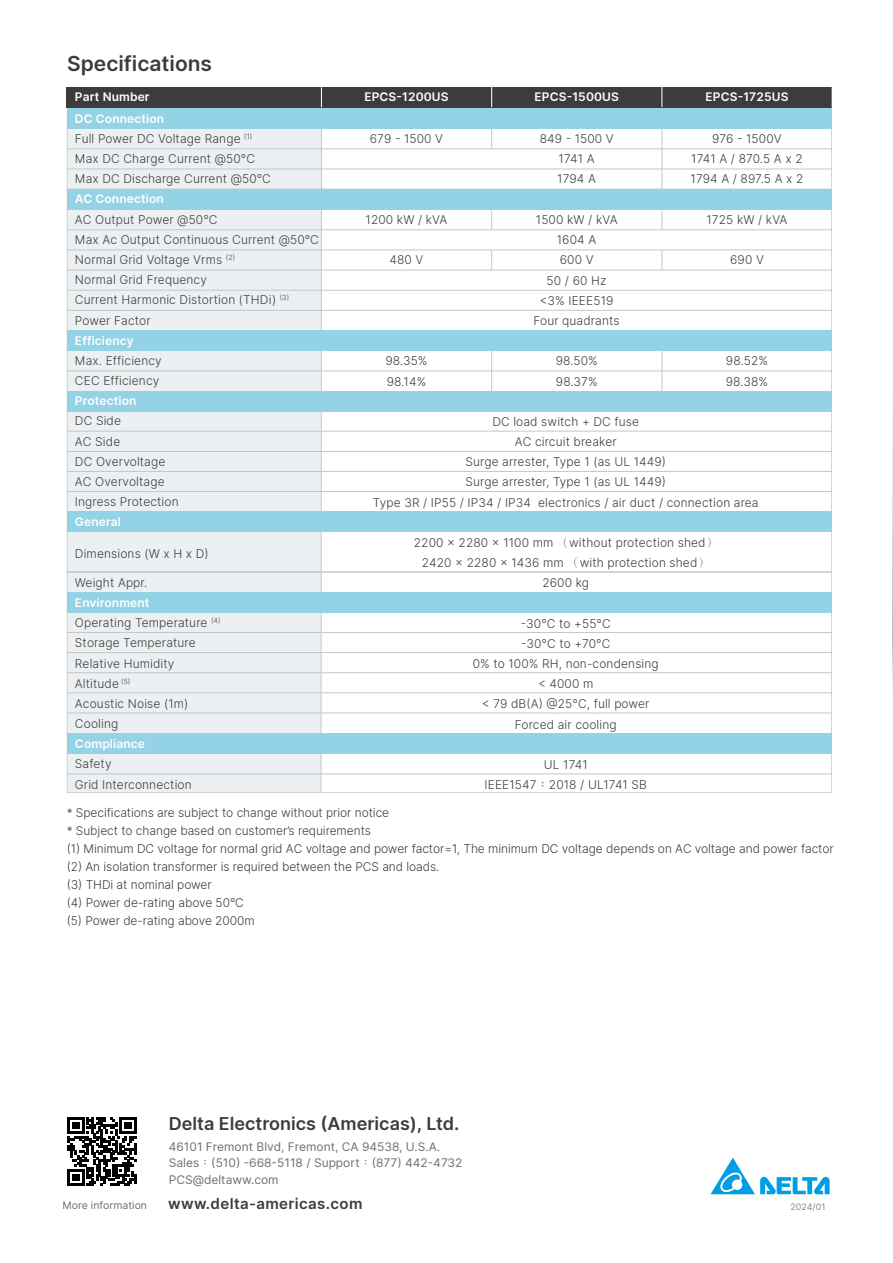
<style>
.page{position:relative;width:893px;height:1263px;background:#fff}
.page>*{position:absolute;margin:0;border:0;box-sizing:border-box;transform-origin:0 0}
.t1{font:600 21px "Delta Sans";color:#3c3c3b}
.t2{font:600 18px "Delta Sans";color:#3c3c3b}
.t3{font:600 15px "Delta Sans";letter-spacing:.025em;color:#3c3c3b}
.t4{font:300 12px/20.1px "Delta Sans";letter-spacing:.01em;color:#3c3c3b}
.t5{font:12px/16.5px "Delta Sans";color:#6f6f6f}
.t6{font:600 12px "Delta Sans";letter-spacing:.01em;color:#fff}
.t7{font:10.5px "Delta Sans";color:#6f6f6f}
.t8{font:9px "Delta Sans";color:#878786}
.s1{font-weight:600;color:#fff}
.s2{font-family:"Adobe Ming Std"}
.s3{font-family:"Adobe Ming Std";font-weight:300}
</style>
<div class="page">
<svg style="left:710px;top:1157px;width:120px;height:37px"></svg>
<svg style="left:68px;top:1117px;width:68px;height:69px"></svg>
<div style="left:67px;top:87px;width:765px;height:20px;background:#3c3c3b"></div>
<svg style="left:67px;top:129px;width:765px;height:664px"></svg>
<div style="left:67px;top:109px;width:765px;height:20px;background:#94d3e6"></div>
<hr style="left:67px;top:148px;width:765px;height:1px;background:#c6c6c6">
<hr style="left:67px;top:169px;width:765px;height:1px;background:#c6c6c6">
<hr style="left:67px;top:189px;width:765px;height:1px;background:#c6c6c6">
<hr style="left:67px;top:229px;width:765px;height:1px;background:#c6c6c6">
<hr style="left:67px;top:250px;width:765px;height:1px;background:#c6c6c6">
<hr style="left:67px;top:290px;width:765px;height:1px;background:#c6c6c6">
<hr style="left:67px;top:270px;width:765px;height:1px;background:#c6c6c6">
<hr style="left:67px;top:310px;width:765px;height:1px;background:#c6c6c6">
<hr style="left:67px;top:471px;width:765px;height:1px;background:#c6c6c6">
<hr style="left:67px;top:491px;width:765px;height:1px;background:#c6c6c6">
<hr style="left:67px;top:371px;width:765px;height:1px;background:#c6c6c6">
<hr style="left:67px;top:431px;width:765px;height:1px;background:#c6c6c6">
<hr style="left:67px;top:451px;width:765px;height:1px;background:#c6c6c6">
<hr style="left:67px;top:672px;width:765px;height:1px;background:#c6c6c6">
<hr style="left:67px;top:712px;width:764px;height:1px;background:#c6c6c6">
<hr style="left:67px;top:652px;width:765px;height:1px;background:#c6c6c6">
<hr style="left:67px;top:572px;width:765px;height:1px;background:#c6c6c6">
<hr style="left:67px;top:632px;width:765px;height:1px;background:#c6c6c6">
<hr style="left:67px;top:773px;width:765px;height:1px;background:#c6c6c6">
<hr style="left:67px;top:692px;width:765px;height:1px;background:#c6c6c6">
<svg style="left:321px;top:87px;width:1px;height:20px"></svg>
<div style="left:67px;top:190px;width:765px;height:20px;background:#94d3e6"></div>
<div style="left:67px;top:330px;width:765px;height:21px;background:#94d3e6"></div>
<div style="left:67px;top:391px;width:765px;height:20px;background:#94d3e6"></div>
<div style="left:67px;top:512px;width:765px;height:20px;background:#94d3e6"></div>
<div style="left:67px;top:592px;width:765px;height:20px;background:#94d3e6"></div>
<div style="left:67px;top:734px;width:765px;height:20px;background:#94d3e6"></div>
<svg style="left:661px;top:87px;width:1px;height:20px"></svg>
<hr style="left:661px;top:129px;width:1px;height:60px;background:#c6c6c6">
<svg style="left:661px;top:210px;width:1px;height:19px"></svg>
<hr style="left:661px;top:351px;width:1px;height:40px;background:#c6c6c6">
<svg style="left:661px;top:250px;width:1px;height:20px"></svg>
<svg style="left:491px;top:87px;width:1px;height:20px"></svg>
<svg style="left:491px;top:129px;width:1px;height:19px"></svg>
<svg style="left:491px;top:210px;width:1px;height:19px"></svg>
<hr style="left:491px;top:351px;width:1px;height:40px;background:#c6c6c6">
<svg style="left:491px;top:251px;width:1px;height:19px"></svg>
<h1 class="t1" style="left:67px;top:51px;width:146px">Specifications</h1>
<p class="t6" style="left:75px;top:90px;width:76px">Part Number</p>
<p class="t6" style="left:364px;top:88px;width:86px">EPCS-1200US</p>
<p class="t6" style="left:534px;top:88px;width:86px">EPCS-1500US</p>
<p class="t6" style="left:705px;top:88px;width:84px">EPCS-1725US</p>
<p class="t4" style="left:75px;top:108px;width:197px"><span class="s1">DC Connection<br></span>Full Power DC Voltage Range <sup>(1)<br></sup>Max DC Charge Current @50°C<br>Max DC Discharge Current @50°C</p>
<p class="t6" style="left:75px;top:192px;width:90px">AC Connection</p>
<p class="t4" style="left:75px;top:209px;width:246px">AC Output Power @50°C<br>Max Ac Output Continuous Current @50°C<br>Normal Grid Voltage Vrms <sup>(2)<br></sup>Normal Grid Frequency<br>Current Harmonic Distortion (THDi) <sup>(3)<br></sup>Power Factor</p>
<p class="t6" style="left:75px;top:333px;width:60px">Efficiency</p>
<p class="t4" style="left:75px;top:350px;width:88px">Max. Efficiency<br>CEC Efficiency</p>
<p class="t6" style="left:75px;top:394px;width:63px">Protection</p>
<p class="t4" style="left:75px;top:411px;width:105px">DC Side<br>AC Side<br>DC Overvoltage<br>AC Overvoltage<br>Ingress Protection</p>
<p class="t6" style="left:75px;top:515px;width:48px">General</p>
<p class="t4" style="left:370px;top:128px;width:75px">679 - 1500 V</p>
<p class="t4" style="left:540px;top:128px;width:76px">849 - 1500 V</p>
<p class="t4" style="left:691px;top:128px;width:114px;text-align:center">976 - 1500V<br>1741 A / 870.5 A x 2<br>1794 A / 897.5 A x 2</p>
<p class="t4" style="left:706px;top:209px;width:83px">1725 kW / kVA</p>
<p class="t4" style="left:730px;top:250px;width:35px">690 V</p>
<p class="t4" style="left:557px;top:148px;width:40px">1741 A<br>1794 A</p>
<p class="t4" style="left:366px;top:209px;width:83px">1200 kW / kVA</p>
<p class="t4" style="left:389px;top:250px;width:35px">480 V</p>
<p class="t4" style="left:536px;top:209px;width:83px">1500 kW / kVA</p>
<p class="t4" style="left:560px;top:250px;width:35px">600 V</p>
<p class="t4" style="left:557px;top:230px;width:41px">1604 A</p>
<p class="t4" style="left:533px;top:270px;width:88px;text-align:center">50 / 60 Hz &lt;3% IEEE519<br>Four quadrants</p>
<p class="t4" style="left:385px;top:351px;width:44px">98.35%<br>98.14%</p>
<p class="t4" style="left:556px;top:351px;width:44px">98.50%<br>98.37%</p>
<p class="t4" style="left:726px;top:351px;width:44px">98.52%<br>98.38%</p>
<p class="t4" style="left:373px;top:411px;width:387px;text-align:center">DC load switch + DC fuse<br>AC circuit breaker<br>Surge arrester, Type 1 (as UL 1449)<br>Surge arrester, Type 1 (as UL 1449)<br>Type 3R / IP55 / IP34 / IP34 electronics / air duct / connection area</p>
<p class="t4" style="left:414px;top:532px;width:305px;text-align:center">2200 × 2280 × 1100 mm <span class="s2">（</span>without protection shed<span class="s2">）<br></span>2420 × 2280 × 1436 mm <span class="s2">（</span>with protection shed<span class="s2">）<br></span>2600 kg</p>
<p class="t4" style="left:473px;top:613px;width:188px;text-align:center">-30°C to +55°C<br>-30°C to +70°C<br>0% to 100% RH, non-condensing &lt; 4000 m<br>&lt; 79 dB(A) @25°C, full power<br>Forced air cooling</p>
<p class="t4" style="left:485px;top:754px;width:164px;text-align:center">UL 1741<br>IEEE1547<span class="s2">：</span>2018 / UL1741 SB</p>
<p class="t4" style="left:67px;top:803px;width:768px;line-height:18px">* Specifications are subject to change without prior notice<br>* Subject to change based on customer’s requirements<br>(1) Minimum DC voltage for normal grid AC voltage and power factor=1, The minimum DC voltage depends on AC voltage and power factor (2) An isolation transformer is required between the PCS and loads.<br>(3) THDi at nominal power<br>(4) Power de-rating above 50°C<br>(5) Power de-rating above 2000m</p>
<p class="t4" style="left:75px;top:543px;width:135px">Dimensions (W x H x D)</p>
<p class="t4" style="left:75px;top:572px;width:74px">Weight Appr.</p>
<p class="t4" style="left:75px;top:592px;width:147px"><span class="s1">Environment<br></span>Operating Temperature <sup>(4)<br></sup>Storage Temperature<br>Relative Humidity<br>Altitude <sup>(5)<br></sup>Acoustic Noise (1m)<br>Cooling</p>
<p class="t6" style="left:75px;top:737px;width:72px">Compliance</p>
<p class="t4" style="left:75px;top:754px;width:118px">Safety<br>Grid Interconnection</p>
<h2 class="t2" style="left:169px;top:1109px;width:292px">Delta Electronics (Americas), Ltd.</h2>
<p class="t5" style="left:169px;top:1138px;width:295px">46101 Fremont Blvd, Fremont, CA 94538, U.S.A.<br>Sales<span class="s3">：</span>(510) -668-5118 / Support<span class="s3">：</span>(877) 442-4732<br>PCS@deltaww.com</p>
<p class="t7" style="left:63px;top:1198px;width:86px">More information</p>
<p class="t3" style="left:168px;top:1195px;width:196px">www.delta-americas.com</p>
<p class="t8" style="left:790px;top:1200px;width:37px">2024/01</p>
</div>
